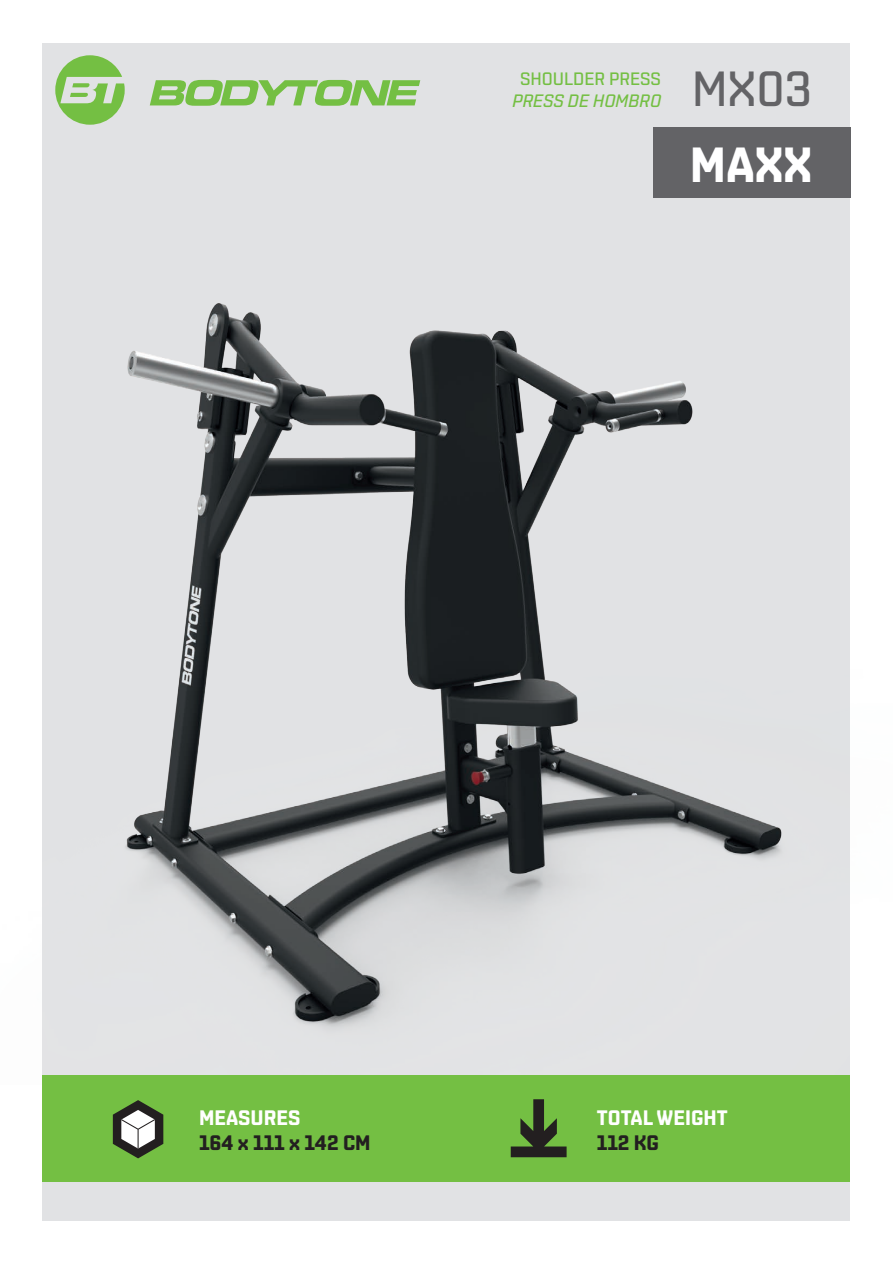
<style>
.page{position:relative;width:893px;height:1263px;background:#fff}
.page>*{position:absolute;margin:0;border:0;box-sizing:border-box;transform-origin:0 0}
.t1{font:500 49.5px "Shentox";color:#636366}
.t2{font:700 49.5px "Shentox";color:#fff}
.t3{font:700 21px "Shentox";color:#fff}
.t4{font:700 21px "Shentox";color:#231f20}
.t5{font:500 18px "Shentox";color:#74bf43}
.t6{font:italic 500 18px "Shentox";color:#74bf43}
</style>
<div class="page">
<div style="left:43px;top:43px;width:807px;height:1177px;background:#e1e2e4"></div>
<img style="left:42px;top:179px;width:809px;height:905px">
<div style="left:43px;top:1075px;width:807px;height:107px;background:#74bf43"></div>
<svg style="left:113px;top:1100px;width:50px;height:58px"></svg>
<svg style="left:511px;top:1099px;width:56px;height:58px"></svg>
<svg style="left:150px;top:80px;width:270px;height:26px"></svg>
<svg style="left:55px;top:55px;width:70px;height:70px"></svg>
<div style="left:653px;top:128px;width:197px;height:70px;background:#636366"></div>
<p class="t5" style="left:520px;top:68px;width:142px">SHOULDER PRESS</p>
<p class="t6" style="left:512px;top:90px;width:150px">PRESS DE HOMBRO</p>
<p class="t1" style="left:692px;top:60px;width:122px">MX03</p>
<p class="t2" style="left:690px;top:136px;width:124px">MAXX</p>
<p class="t3" style="left:199px;top:1105px;width:103px">MEASURES</p>
<p class="t3" style="left:597px;top:1105px;width:132px">TOTAL WEIGHT</p>
<p class="t4" style="left:199px;top:1130px;width:173px">164 x 111 x 142 CM</p>
<p class="t4" style="left:597px;top:1130px;width:64px">112 KG</p>
</div>
